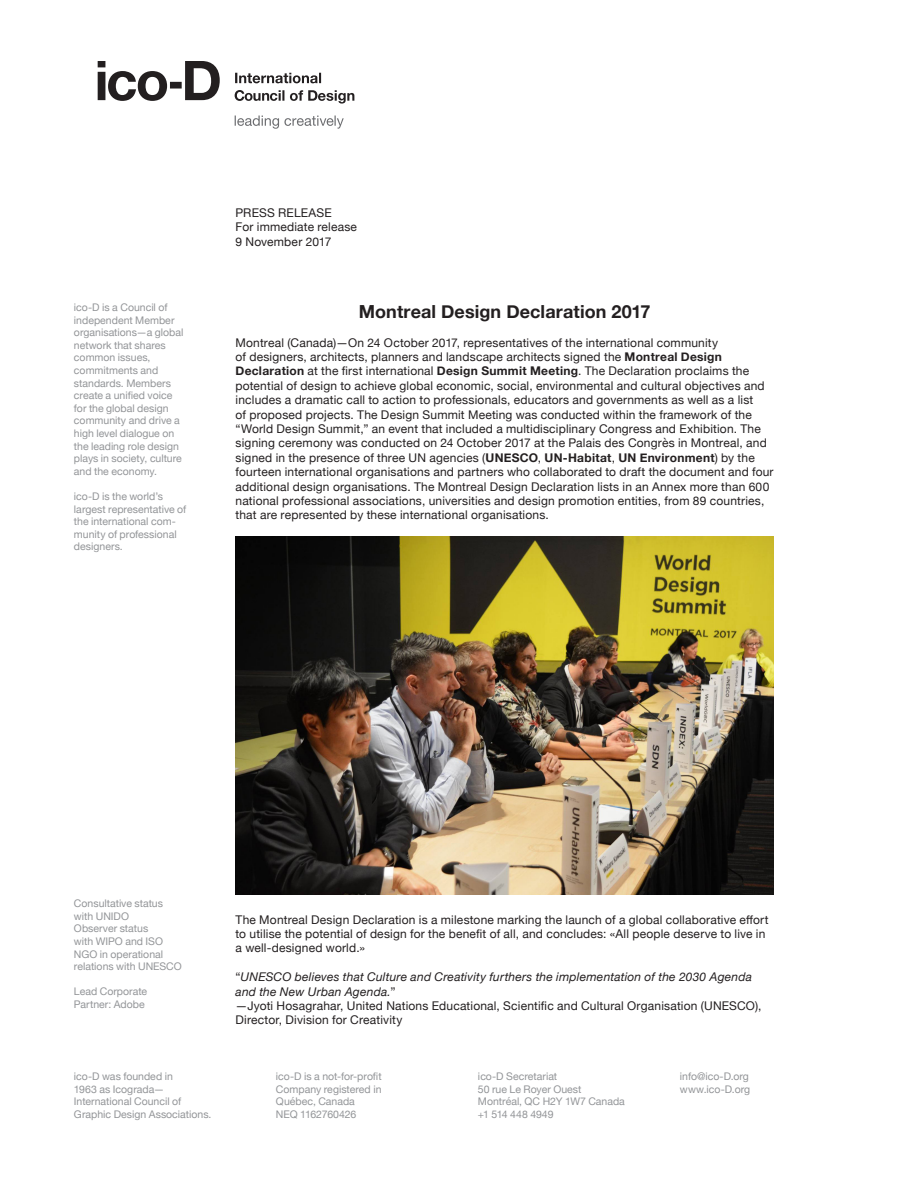
<style>
.page{position:relative;width:918px;height:1188px;background:#fff}
.page>*{position:absolute;margin:0;border:0;box-sizing:border-box;transform-origin:0 0}
.t1{font:700 18px "Helvetica Neue";letter-spacing:.005em;color:#231f20}
.t2{font:12px/14.4px "Helvetica Neue";letter-spacing:.015em;color:#231f20}
.t3{font:italic 12px/14.4px "Helvetica Neue";letter-spacing:.015em;color:#231f20}
.t4{font:10.5px/12.6px "Helvetica Neue";color:#939598}
.s1{font-weight:700}
.s2{font-style:normal}
</style>
<div class="page">
<svg style="left:98px;top:61px;width:122px;height:40px"></svg>
<svg style="left:235px;top:90px;width:119px;height:14px"></svg>
<svg style="left:235px;top:73px;width:86px;height:10px"></svg>
<svg style="left:235px;top:116px;width:109px;height:13px"></svg>
<img style="left:236px;top:536px;width:538px;height:359px">
<p class="t4" style="left:74px;top:302px;width:111px">ico-D is a Council of independent Member organisations—a global network that shares common issues, commitments and standards. Members create a unified voice for the global design community and drive a high level dialogue on the leading role design plays in society, culture and the economy.</p>
<p class="t4" style="left:74px;top:491px;width:114px">ico-D is the world’s largest representative of the international com&shy;munity of professional designers.</p>
<p class="t2" style="left:236px;top:206px;width:98px">PRESS RELEASE</p>
<p class="t2" style="left:236px;top:221px;width:123px">For immediate release</p>
<p class="t2" style="left:236px;top:235px;width:97px">9 November 2017</p>
<p class="t1" style="left:359px;top:297px;width:293px">Montreal Design Declaration 2017</p>
<p class="t2" style="left:236px;top:336px;width:540px">Montreal (Canada)—On 24 October 2017, representatives of the international community<br>of designers, architects, planners and landscape architects signed the <span class="s1">Montreal Design Declaration</span> at the first international <span class="s1">Design Summit Meeting</span>. The Declaration proclaims the potential of design to achieve global economic, social, environmental and cultural objectives and includes a dramatic call to action to professionals, educators and governments as well as a list<br>of proposed projects. The Design Summit Meeting was conducted within the framework of the “World Design Summit,” an event that included a multidisciplinary Congress and Exhibition. The signing ceremony was conducted on 24 October 2017 at the Palais des Congrès in Montreal, and signed in the presence of three UN agencies (<span class="s1">UNESCO</span>, <span class="s1">UN-Habitat</span>, <span class="s1">UN Environment</span>) by the fourteen international organisations and partners who collaborated to draft the document and four additional design organisations. The Montreal Design Declaration lists in an Annex more than 600 national professional associations, universities and design promotion entities, from 89 countries, that are represented by these international organisations.</p>
<p class="t4" style="left:74px;top:898px;width:109px">Consultative status with UNIDO<br>Observer status<br>with WIPO and ISO<br>NGO in operational relations with UNESCO</p>
<p class="t4" style="left:74px;top:986px;width:75px">Lead Corporate<br>Partner: Adobe</p>
<p class="t2" style="left:236px;top:913px;width:534px">The Montreal Design Declaration is a milestone marking the launch of a global collaborative effort to utilise the potential of design for the benefit of all, and concludes: «All people deserve to live in a well-designed world.»</p>
<p class="t3" style="left:236px;top:971px;width:518px"><span class="s2">“</span>UNESCO believes that Culture and Creativity furthers the implementation of the 2030 Agenda and the New Urban Agenda.<span class="s2">”</span></p>
<p class="t2" style="left:236px;top:999px;width:527px">—Jyoti Hosagrahar, United Nations Educational, Scientific and Cultural Organisation (UNESCO),<br>Director, Division for Creativity</p>
<p class="t4" style="left:74px;top:1071px;width:139px">ico-D was founded in<br>1963 as Icograda—<br>International Council of<br>Graphic Design Associations.</p>
<p class="t4" style="left:276px;top:1071px;width:107px">ico-D is a not-for-profit<br>Company registered in<br>Québec, Canada<br>NEQ 1162760426</p>
<p class="t4" style="left:478px;top:1071px;width:148px">ico-D Secretariat<br>50 rue Le Royer Ouest<br>Montréal, QC H2Y 1W7 Canada +1 514 448 4949</p>
<p class="t4" style="left:680px;top:1071px;width:72px">info@ico-D.org www.ico-D.org</p>
</div>
